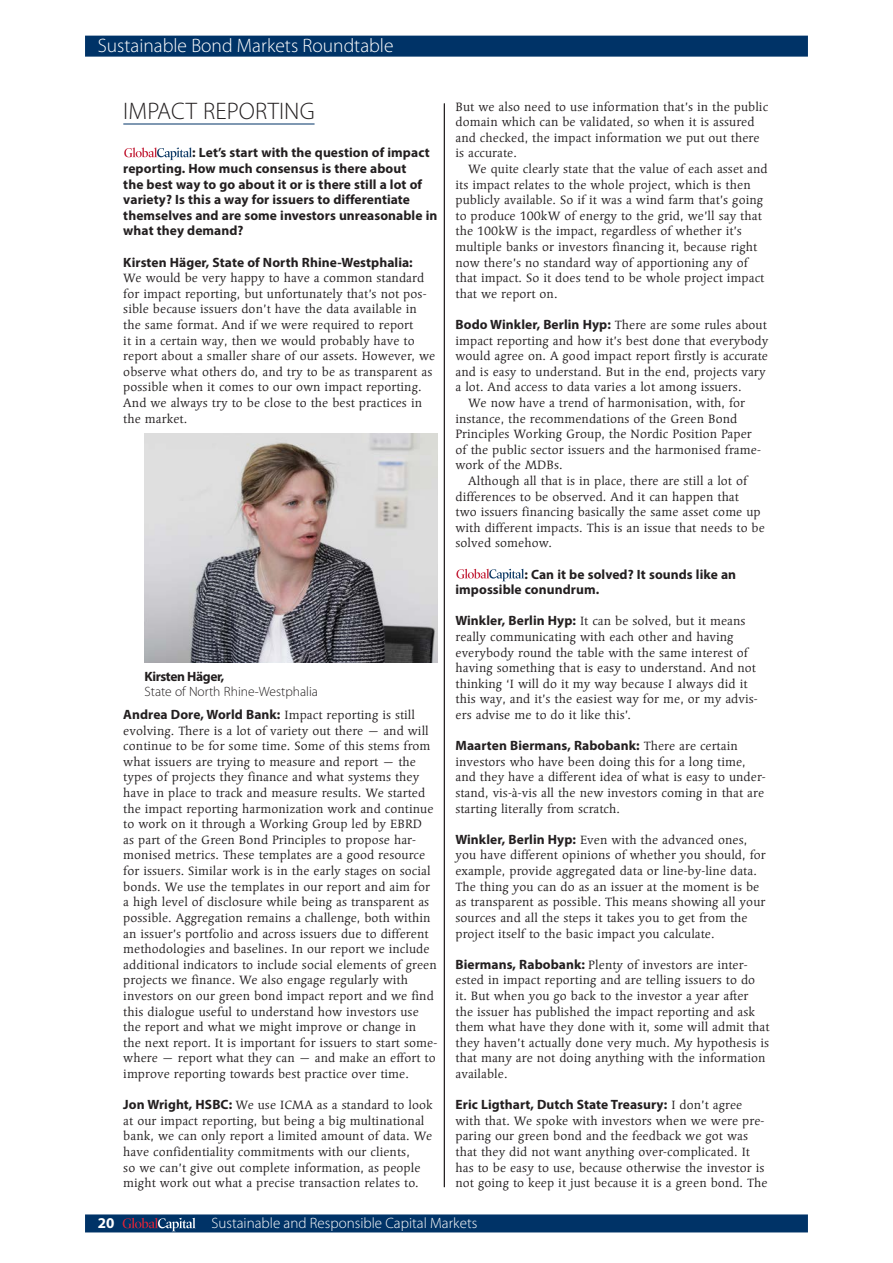
<style>
.page{position:relative;width:893px;height:1263px;background:#fff}
.page>*{position:absolute;margin:0;border:0;box-sizing:border-box;transform-origin:0 0}
.t1{font:300 24px "Myriad Pro";letter-spacing:.005em;color:#231f20}
.t2{font:300 19.5px "Myriad Pro";color:#fff}
.t3{font:300 15px "Myriad Pro";color:#fff}
.t4{font:700 15px "Myriad Pro";color:#fff}
.t5{font:700 13.5px/15.6px "Myriad Pro";letter-spacing:.005em;color:#231f20}
._2012_RT_intro_detai{font:300 13.5px/15px "Myriad Pro";color:#231f20}
.t6{font:12px/15.6px "Linotype Syntax Srf Std";letter-spacing:.005em;color:#231f20}
.s1{font-weight:700}
.s2{font-family:"Myriad Pro";font-weight:700;font-size:13.5px}
.s3{font-family:"Linotype Syntax Srf Std";font-weight:400;font-size:12px}
</style>
<div class="page">
<div style="left:85px;top:36px;width:723px;height:21px;background:#003367"></div>
<div style="left:85px;top:1214px;width:723px;height:18px;background:#003367"></div>
<svg style="left:123px;top:1218px;width:73px;height:13px"></svg>
<hr style="left:123px;top:124px;width:192px;height:1px;background:#003367">
<svg style="left:124px;top:148px;width:68px;height:12px"></svg>
<svg style="left:456px;top:569px;width:68px;height:12px"></svg>
<hr style="left:444px;top:103px;width:1px;height:1084px;background:#231f20">
<img style="left:145px;top:434px;width:293px;height:228px">
<h2 class="t2" style="left:98px;top:34px;width:297px">Sustainable Bond Markets Roundtable</h2>
<p class="t1" style="left:123px;top:97px;width:193px">IMPACT REPORTING</p>
<p class="t5" style="left:123px;top:145px;width:316px;text-indent:69px">: Let’s start with the question of impact reporting. How much consensus is there about<br>the best way to go about it or is there still a lot of variety? Is this a way for issuers to differentiate themselves and are some investors unreasonable in what they demand?</p>
<p class="t5" style="left:123px;top:254px;width:291px">Kirsten Häger, State of North Rhine-Westphalia:</p>
<p class="t6" style="left:123px;top:271px;width:313px">We would be very happy to have a common standard for impact reporting, but unfortunately that’s not pos&shy;sible because issuers don’t have the data available in the same format. And if we were required to report<br>it in a certain way, then we would probably have to report about a smaller share of our assets. However, we observe what others do, and try to be as transparent as possible when it comes to our own impact reporting.<br>And we always try to be close to the best practices in the market.</p>
<p class="_2012_RT_intro_detai" style="left:145px;top:669px;width:175px"><span class="s1">Kirsten Häger,<br></span>State of North Rhine-Westphalia</p>
<p class="t6" style="left:123px;top:707px;width:315px"><span class="s2">Andrea Dore, World Bank:</span> Impact reporting is still evolving. There is a lot of variety out there — and will continue to be for some time. Some of this stems from what issuers are trying to measure and report — the types of projects they finance and what systems they have in place to track and measure results. We started the impact reporting harmonization work and continue to work on it through a Working Group led by EBRD<br>as part of the Green Bond Principles to propose har&shy;monised metrics. These templates are a good resource for issuers. Similar work is in the early stages on social bonds. We use the templates in our report and aim for a high level of disclosure while being as transparent as possible. Aggregation remains a challenge, both within an issuer’s portfolio and across issuers due to different methodologies and baselines. In our report we include additional indicators to include social elements of green projects we finance. We also engage regularly with investors on our green bond impact report and we find this dialogue useful to understand how investors use the report and what we might improve or change in<br>the next report. It is important for issuers to start some&shy;where — report what they can — and make an effort to improve reporting towards best practice over time.</p>
<p class="t6" style="left:123px;top:1097px;width:311px"><span class="s2">Jon Wright, HSBC:</span> We use ICMA as a standard to look at our impact reporting, but being a big multinational bank, we can only report a limited amount of data. We have confidentiality commitments with our clients,<br>so we can’t give out complete information, as people might work out what a precise transaction relates to.</p>
<p class="t6" style="left:455px;top:99px;width:314px">But we also need to use information that’s in the public domain which can be validated, so when it is assured and checked, the impact information we put out there is accurate.</p>
<p class="t6" style="left:455px;top:161px;width:314px;text-indent:13px">We quite clearly state that the value of each asset and its impact relates to the whole project, which is then publicly available. So if it was a wind farm that’s going to produce 100kW of energy to the grid, we’ll say that the 100kW is the impact, regardless of whether it’s multiple banks or investors financing it, because right now there’s no standard way of apportioning any of that impact. So it does tend to be whole project impact that we report on.</p>
<p class="t5" style="left:455px;top:316px;width:313px">Bodo Winkler, Berlin Hyp: <span class="s3">There are some rules about</span></p>
<p class="t6" style="left:455px;top:333px;width:314px">impact reporting and how it’s best done that everybody would agree on. A good impact report firstly is accurate and is easy to understand. But in the end, projects vary a lot. And access to data varies a lot among issuers.</p>
<p class="t6" style="left:455px;top:395px;width:307px;text-indent:13px">We now have a trend of harmonisation, with, for instance, the recommendations of the Green Bond Principles Working Group, the Nordic Position Paper of the public sector issuers and the harmonised frame&shy;work of the MDBs.</p>
<p class="t6" style="left:455px;top:473px;width:311px;text-indent:13px">Although all that is in place, there are still a lot of differences to be observed. And it can happen that<br>two issuers financing basically the same asset come up with different impacts. This is an issue that needs to be solved somehow.</p>
<p class="t5" style="left:455px;top:566px;width:282px;text-indent:69px">: Can it be solved? It sounds like an impossible conundrum.</p>
<p class="t6" style="left:455px;top:614px;width:304px"><span class="s2">Winkler, Berlin Hyp:</span> It can be solved, but it means really communicating with each other and having everybody round the table with the same interest of having something that is easy to understand. And not thinking ‘I will do it my way because I always did it this way, and it’s the easiest way for me, or my advis&shy;ers advise me to do it like this’.</p>
<p class="t5" style="left:455px;top:737px;width:284px">Maarten Biermans, Rabobank: <span class="s3">There are certain</span></p>
<p class="t6" style="left:455px;top:754px;width:312px">investors who have been doing this for a long time, and they have a different idea of what is easy to under&shy;stand, vis-à-vis all the new investors coming in that are starting literally from scratch.</p>
<p class="t6" style="left:455px;top:832px;width:312px"><span class="s2">Winkler, Berlin Hyp:</span> Even with the advanced ones, you have different opinions of whether you should, for example, provide aggregated data or line-by-line data.<br>The thing you can do as an issuer at the moment is be as transparent as possible. This means showing all your sources and all the steps it takes you to get from the project itself to the basic impact you calculate.</p>
<p class="t6" style="left:455px;top:957px;width:316px"><span class="s2">Biermans, Rabobank:</span> Plenty of investors are inter&shy;ested in impact reporting and are telling issuers to do it. But when you go back to the investor a year after<br>the issuer has published the impact reporting and ask them what have they done with it, some will admit that they haven’t actually done very much. My hypothesis is that many are not doing anything with the information available.</p>
<p class="t5" style="left:455px;top:1096px;width:288px">Eric Ligthart, Dutch State Treasury: <span class="s3">I don’t agree</span></p>
<p class="t6" style="left:455px;top:1113px;width:313px">with that. We spoke with investors when we were pre&shy;paring our green bond and the feedback we got was that they did not want anything over-complicated. It has to be easy to use, because otherwise the investor is not going to keep it just because it is a green bond. The</p>
<p class="t4" style="left:98px;top:1213px;width:18px">20</p>
<p class="t3" style="left:212px;top:1214px;width:267px">Sustainable and Responsible Capital Markets</p>
</div>
